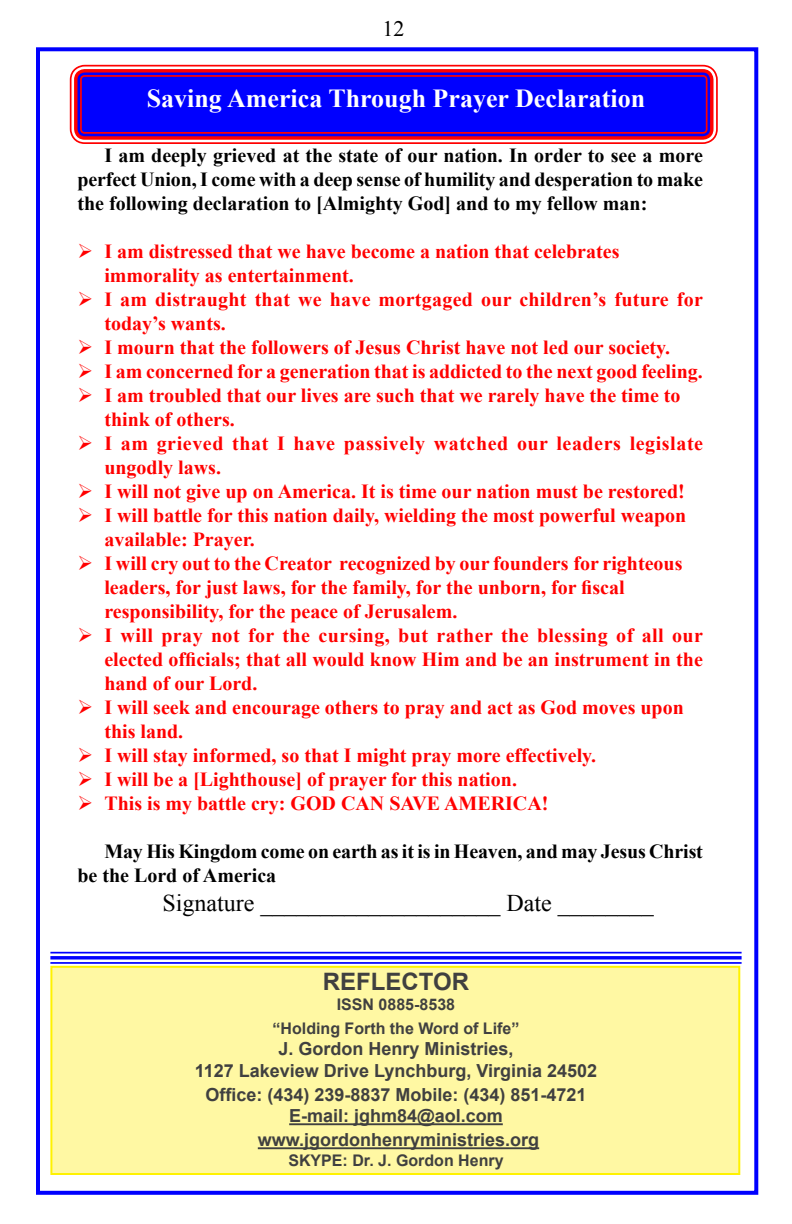
<style>
.page{position:relative;width:792px;height:1224px;background:#fff}
.page>*{position:absolute;margin:0;border:0;box-sizing:border-box;transform-origin:0 0}
.t1{font:700 26px "Times New Roman";color:#fff}
.t2{font:24px "Times New Roman";color:#000}
.t3{font:700 24px "Arial";color:#404040}
.t4{font:22px "Times New Roman";color:#000}
.t5{font:700 20px/24px "Times New Roman";color:#f00}
.t6{font:700 20px/24px "Times New Roman";color:#000;text-align:justify}
.t7{font:700 20px/24px "Times New Roman";letter-spacing:.03em;color:#f00}
.t8{font:700 18px/21.6px "Arial";color:#404040;text-align:center}
.t9{font:700 16px/24px "Arial";color:#404040;text-align:center}
</style>
<div class="page">
<div style="left:36px;top:47px;width:722px;height:1148px;border:4px solid #00f"></div>
<div style="left:76px;top:71px;width:636px;height:67px;background:#00f;border-radius:9px"></div>
<div style="left:70px;top:65px;width:648px;height:79px;border:2px solid #f00;border-radius:14px"></div>
<div style="left:74px;top:69px;width:640px;height:71px;border:3px solid #f00;border-radius:9px"></div>
<div style="left:80px;top:75px;width:628px;height:59px;border:2px solid #f00;border-radius:4px"></div>
<div style="left:50px;top:966px;width:690px;height:209px;background:#fff8a3;border:2px solid #fff200"></div>
<hr style="left:289px;top:1123px;width:214px;height:2px;background:#404040">
<hr style="left:258px;top:1147px;width:281px;height:2px;background:#404040">
<hr style="left:50px;top:952px;width:692px;height:2px;background:#00f">
<svg style="left:50px;top:956px;width:692px;height:4px;background:#2424ff"></svg>
<hr style="left:50px;top:962px;width:692px;height:2px;background:#00f">
<p class="t4" style="left:382px;top:14px;width:23px">12</p>
<h1 class="t1" style="left:147px;top:80px;width:500px">Saving America Through Prayer Declaration</h1>
<p class="t6" style="left:77px;top:143px;width:627px;text-indent:27px">I am deeply grieved at the state of our nation. In order to see a more perfect Union, I come with a deep sense of humility and desperation to make the following declaration to [Almighty God] and to my fellow man:</p>
<p class="t5" style="left:104px;top:239px;width:517px;text-indent:-27px">➢ I am distressed that we have become a nation that celebrates immorality as entertainment.</p>
<p class="t5" style="left:104px;top:287px;width:600px;text-indent:-27px">➢ I am distraught that we have mortgaged our children’s future for today’s wants.</p>
<p class="t5" style="left:77px;top:335px;width:594px">➢ I mourn that the followers of Jesus Christ have not led our society.</p>
<p class="t5" style="left:77px;top:359px;width:627px">➢ I am concerned for a generation that is addicted to the next good feeling.</p>
<p class="t5" style="left:104px;top:383px;width:578px;text-indent:-27px">➢ I am troubled that our lives are such that we rarely have the time to think of others.</p>
<p class="t7" style="left:104px;top:431px;width:600px;text-indent:-27px">➢ I am grieved that I have passively watched our leaders legislate ungodly laws.</p>
<p class="t5" style="left:77px;top:479px;width:609px">➢ I will not give up on America. It is time our nation must be restored!</p>
<p class="t5" style="left:104px;top:503px;width:583px;text-indent:-27px">➢ I will battle for this nation daily, wielding the most powerful weapon available: Prayer.</p>
<p class="t5" style="left:104px;top:551px;width:580px;text-indent:-27px">➢ I will cry out to the Creator recognized by our founders for righteous leaders, for just laws, for the family, for the unborn, for fiscal responsibility, for the peace of Jerusalem.</p>
<p class="t5" style="left:104px;top:623px;width:600px;text-align:justify;text-indent:-27px">➢ I will pray not for the cursing, but rather the blessing of all our elected officials; that all would know Him and be an instrument in the hand of our Lord.</p>
<p class="t5" style="left:104px;top:695px;width:581px;text-indent:-27px">➢ I will seek and encourage others to pray and act as God moves upon this land.</p>
<p class="t5" style="left:77px;top:743px;width:520px">➢ I will stay informed, so that I might pray more effectively.</p>
<p class="t5" style="left:77px;top:767px;width:441px">➢ I will be a [Lighthouse] of prayer for this nation.</p>
<p class="t5" style="left:77px;top:791px;width:473px">➢ This is my battle cry: GOD CAN SAVE AMERICA!</p>
<p class="t6" style="left:77px;top:839px;width:627px;text-indent:27px">May His Kingdom come on earth as it is in Heaven, and may Jesus Christ be the Lord of America</p>
<p class="t2" style="left:162px;top:886px;width:493px">Signature ____________________ Date ________</p>
<p class="t3" style="left:323px;top:966px;width:148px">REFLECTOR</p>
<p class="t9" style="left:273px;top:992px;width:248px">ISSN 0885-8538<br>“Holding Forth the Word of Life”</p>
<p class="t8" style="left:195px;top:1039px;width:404px">J. Gordon Henry Ministries,<br>1127 Lakeview Drive Lynchburg, Virginia 24502</p>
<p class="t8" style="left:205px;top:1084px;width:383px">Office: (434) 239-8837 Mobile: (434) 851-4721<br>E-mail: jghm84@aol.com</p>
<p class="t8" style="left:258px;top:1130px;width:283px">www.jgordonhenryministries.org</p>
<p class="t9" style="left:288px;top:1148px;width:217px">SKYPE: Dr. J. Gordon Henry</p>
</div>
